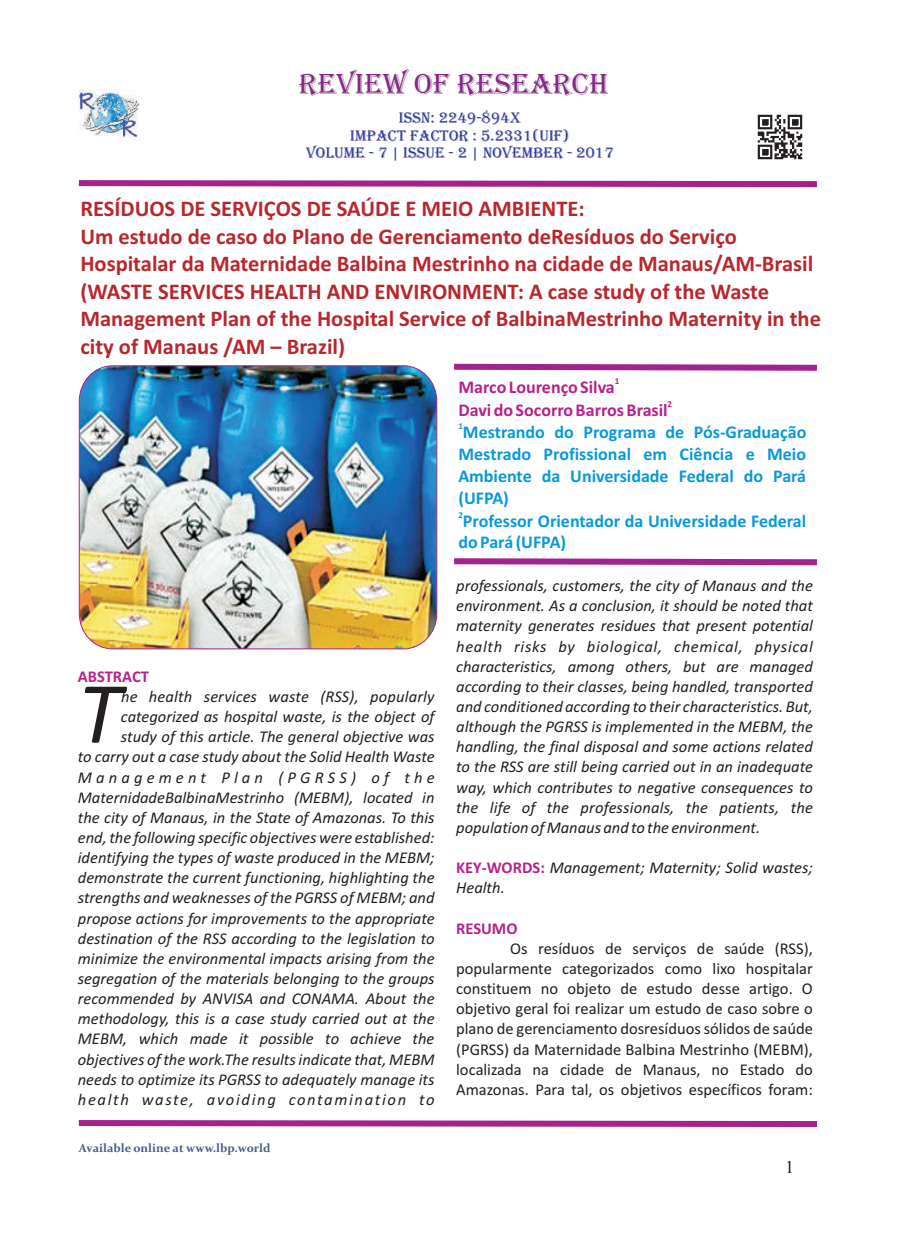
<style>
.page{position:relative;width:898px;height:1242px;background:#fff}
.page>*{position:absolute;margin:0;border:0;box-sizing:border-box;transform-origin:0 0}
.t1{font:italic 88.2px "Calibri";color:#231f20}
.t2{font:30px "Algerian";color:#852986}
.t3{font:700 22.5px/27.5px "Calibri";color:#b9272e}
.t4{font:700 18px/21.9px "Calibri";color:#0899d9;text-align:justify}
.t5{font:700 18px "Calibri";color:#b6218b}
.t6{font:18px "Times New Roman";color:#231f20}
.t7{font:italic 16.5px/20.1px "Calibri";color:#231f20;text-align:right}
.t8{font:16.5px/20.1px "Calibri";color:#231f20;text-align:justify}
.t9{font:700 16.5px "Calibri";color:#b6218b}
.t10{font:15.75px/17.5px "Algerian";color:#2a3594;text-align:center}
.t11{font:700 12px "Constantia";color:#485e88}
.t12{font:700 9px "Calibri";color:#b6218b}
.t13{font:700 9px "Calibri";color:#0899d9}
.s1{font-weight:700;font-style:normal;color:#b6218b}
</style>
<div class="page">
<svg style="left:78px;top:1120px;width:739px;height:7px;background:#af429e"></svg>
<img style="left:79px;top:366px;width:357px;height:283px;border-radius:34px">
<div style="left:79px;top:365px;width:358px;height:284px;border:1px solid #a2238e;border-radius:34px"></div>
<svg style="left:454px;top:363px;width:363px;height:8px;background:#b959aa"></svg>
<svg style="left:454px;top:558px;width:363px;height:8px;background:#b959aa"></svg>
<svg style="left:78px;top:180px;width:739px;height:8px;background:#b959aa"></svg>
<img style="left:757px;top:114px;width:46px;height:46px">
<img style="left:78px;top:89px;width:61px;height:49px">
<h2 class="t2" style="left:299px;top:68px;width:311px">REVIEW OF RESEARCH</h2>
<p class="t10" style="left:306px;top:109px;width:309px">ISSN: 2249-894X<br>IMPACT FACTOR : 5.2331(UIF)<br>VOLUME - 7 | ISSUE - 2 | NOVEMBER - 2017</p>
<p class="t3" style="left:80px;top:197px;width:742px">RESÍDUOS DE SERVIÇOS DE SAÚDE E MEIO AMBIENTE:<br>Um estudo de caso do Plano de Gerenciamento deResíduos do Serviço Hospitalar da Maternidade Balbina Mestrinho na cidade de Manaus/AM-Brasil (WASTE SERVICES HEALTH AND ENVIRONMENT: A case study of the Waste Management Plan of the Hospital Service of BalbinaMestrinho Maternity in the city of Manaus /AM – Brazil)</p>
<p class="t12" style="left:614px;top:377px;width:6px">1</p>
<p class="t5" style="left:458px;top:380px;width:158px">Marco Lourenço Silva</p>
<p class="t9" style="left:78px;top:669px;width:73px">ABSTRACT</p>
<p class="t7" style="left:121px;top:688px;width:315px">he health services waste (RSS), popularly</p>
<h1 class="t1" style="left:78px;top:676px;width:44px">T</h1>
<p class="t7" style="left:78px;top:708px;width:358px">categorized as hospital waste, is the object of<br>study of this article. The general objective was<br>to carry out a case study about the Solid Health Waste Management Plan (PGRSS) of the MaternidadeBalbinaMestrinho (MEBM), located in the city of Manaus, in the State of Amazonas. To this end, the following specific objectives were established: identifying the types of waste produced in the MEBM; demonstrate the current functioning, highlighting the strengths and weaknesses of the PGRSS of MEBM; and propose actions for improvements to the appropriate destination of the RSS according to the legislation to minimize the environmental impacts arising from the segregation of the materials belonging to the groups recommended by ANVISA and CONAMA. About the methodology, this is a case study carried out at the MEBM, which made it possible to achieve the objectives of the work.The results indicate that, MEBM needs to optimize its PGRSS to adequately manage its health waste, avoiding contamination to</p>
<p class="t11" style="left:79px;top:1143px;width:193px">Available online at www.lbp.world</p>
<p class="t12" style="left:667px;top:400px;width:6px">2</p>
<p class="t5" style="left:458px;top:402px;width:211px">Davi do Socorro Barros Brasil</p>
<p class="t13" style="left:458px;top:422px;width:6px">1</p>
<p class="t4" style="left:458px;top:423px;width:349px">Mestrando do Programa de Pós-Graduação Mestrado Profissional em Ciência e Meio Ambiente da Universidade Federal do Pará (UFPA)</p>
<p class="t13" style="left:458px;top:511px;width:6px">2</p>
<p class="t4" style="left:458px;top:511px;width:349px">Professor Orientador da Universidade Federal do Pará (UFPA)</p>
<p class="t7" style="left:456px;top:577px;width:358px;text-align:justify">professionals, customers, the city of Manaus and the environment. As a conclusion, it should be noted that maternity generates residues that present potential health risks by biological, chemical, physical characteristics, among others, but are managed according to their classes, being handled, transported and conditioned according to their characteristics. But, although the PGRSS is implemented in the MEBM, the handling, the final disposal and some actions related to the RSS are still being carried out in an inadequate way, which contributes to negative consequences to the life of the professionals, the patients, the population of Manaus and to the environment.</p>
<p class="t7" style="left:456px;top:859px;width:358px;text-align:left"><span class="s1">KEY-WORDS:</span> Management; Maternity; Solid wastes;<br>Health.</p>
<p class="t9" style="left:456px;top:921px;width:63px">RESUMO</p>
<p class="t8" style="left:456px;top:939px;width:358px;text-indent:54px">Os resíduos de serviços de saúde (RSS), popularmente categorizados como lixo hospitalar constituem no objeto de estudo desse artigo. O objetivo geral foi realizar um estudo de caso sobre o plano de gerenciamento dosresíduos sólidos de saúde (PGRSS) da Maternidade Balbina Mestrinho (MEBM), localizada na cidade de Manaus, no Estado do Amazonas. Para tal, os objetivos específicos foram:</p>
<p class="t6" style="left:785px;top:1160px;width:10px">1</p>
</div>
